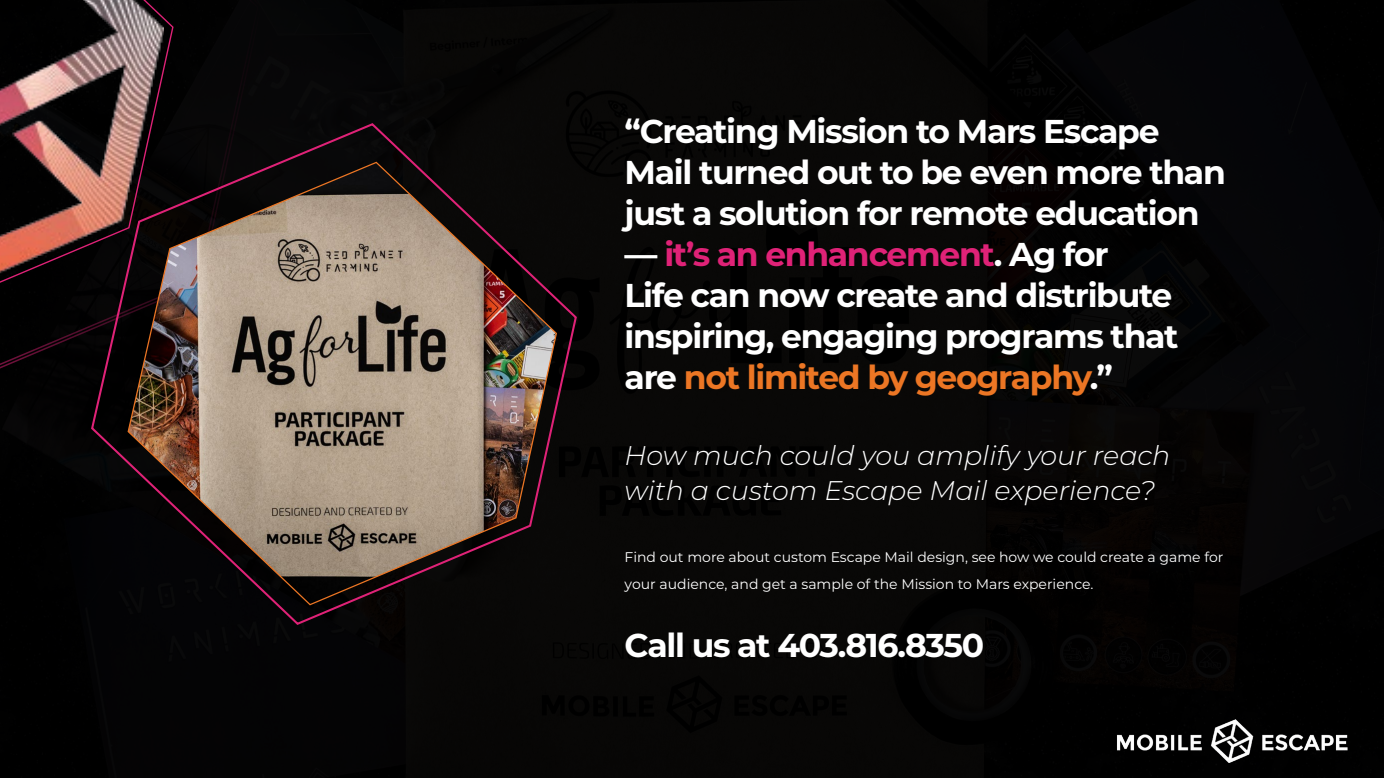
<style>
.page{position:relative;width:1384px;height:778px;background:#000}
.page>*{position:absolute;margin:0;border:0;box-sizing:border-box;transform-origin:0 0}
.t1{font:700 33px/41px "Montserrat";letter-spacing:-.04em;color:#fff}
.t2{font:italic 300 27px/35px "Montserrat";color:#fff}
.t3{font:14px/27px "Montserrat";color:#fff}
.s1{color:#df2277}
.s2{color:#ec7624}
</style>
<div class="page">
<svg style="left:0;top:0;width:259px;height:369px"></svg>
<svg style="left:0;top:0;width:174px;height:324px"></svg>
<svg style="left:90px;top:122px;width:487px;height:504px"></svg>
<img style="left:1117px;top:720px;width:231px;height:42px">
<p class="t1" style="left:625px;top:109px;width:603px">“Creating Mission to Mars Escape<br>Mail turned out to be even more than just a solution for remote education</p>
<p class="t1" style="left:625px;top:232px;width:555px">— <span class="s1">it’s an enhancement</span>. Ag for<br>Life can now create and distribute inspiring, engaging programs that are <span class="s2">not limited by geography</span>.”</p>
<p class="t2" style="left:625px;top:437px;width:547px">How much could you amplify your reach with a custom Escape Mail experience?</p>
<p class="t3" style="left:625px;top:543px;width:600px">Find out more about custom Escape Mail design, see how we could create a game for your audience, and get a sample of the Mission to Mars experience.</p>
<p class="t1" style="left:625px;top:623px;width:361px">Call us at 403.816.8350</p>
</div>
